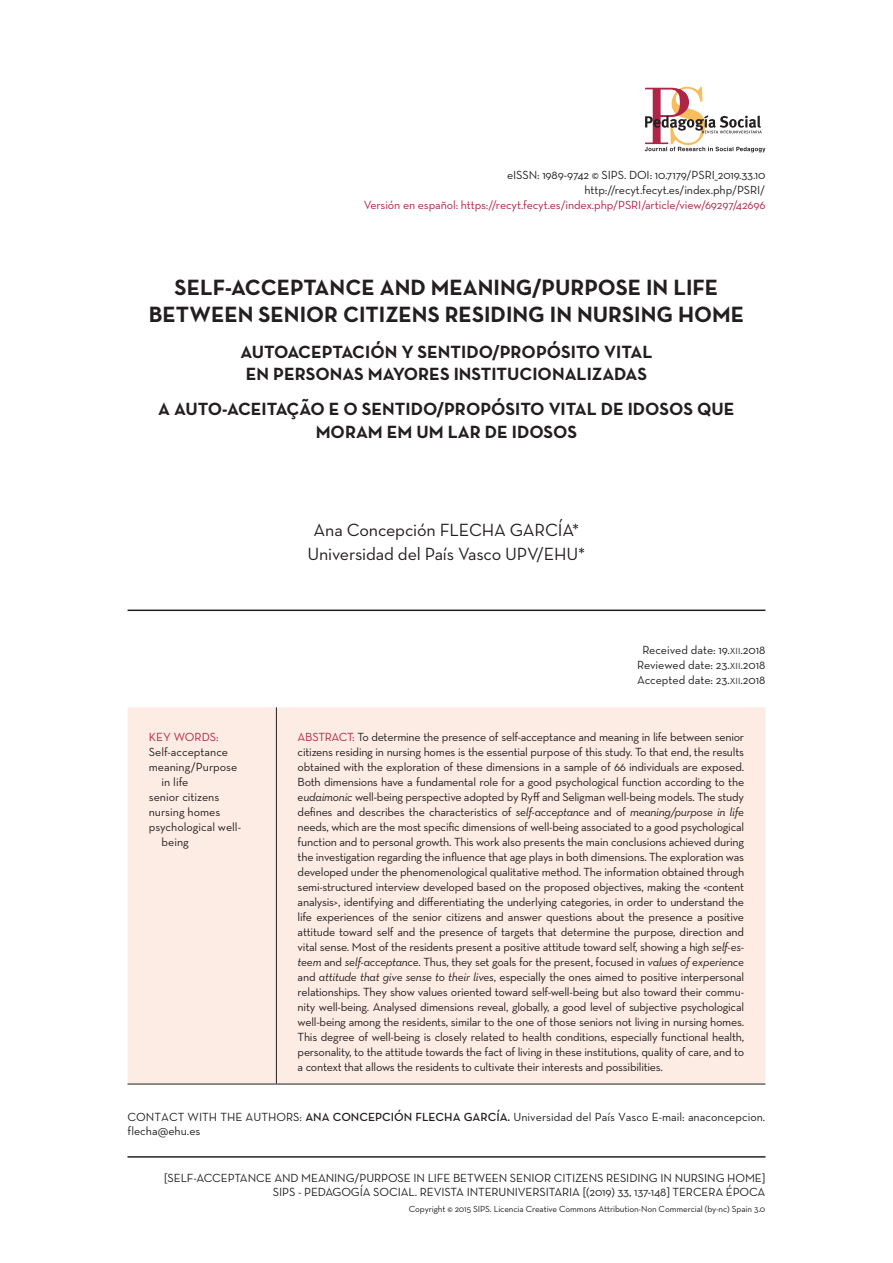
<style>
.page{position:relative;width:893px;height:1263px;background:#fff}
.page>*{position:absolute;margin:0;border:0;box-sizing:border-box;transform-origin:0 0}
._0Titulo1{font:700 22.5px/27px "Neutra Text";color:#231f20;text-align:center}
._0Titulo2{font:700 18px/22.5px "Neutra Text";color:#231f20}
._0Titulo3{font:700 18px/22.5px "Neutra Text";color:#231f20;text-align:center}
.Universidad{font:18px "Neutra Text";letter-spacing:-.01em;color:#231f20}
.Autor{font:18px "Neutra Text";letter-spacing:-.01em;color:#231f20}
.Abstract{font:12px/15px "Neutra Text";letter-spacing:-.01em;color:#231f20;text-align:right}
.Contactar{font:12px/14.4px "Neutra Text";color:#231f20}
.PalabrasClave{font:12px "Neutra Text";letter-spacing:-.01em;color:#af2547}
.PalabrasClaveSF{font:12px/15px "Neutra Text";color:#231f20}
.Fecha1-2{font:12px "Neutra Text";color:#231f20}
.Fecha3{font:12px "Neutra Text";letter-spacing:-.005em;color:#231f20}
.t1{font:9px "Neutra Text";letter-spacing:-.01em;color:#231f20}
.s1{font-family:"Neutra Text Book Alt";font-size:9px}
.s2{color:#af2547}
.s3{font-style:italic}
.s4{font-weight:600}
</style>
<div class="page">
<hr style="left:128px;top:1156px;width:637px;height:1px;background:#231f20">
<svg style="left:645px;top:87px;width:120px;height:65px"></svg>
<hr style="left:128px;top:609px;width:637px;height:2px;background:#231f20">
<div style="left:128px;top:707px;width:637px;height:377px;background:#fdece4"></div>
<hr style="left:276px;top:707px;width:1px;height:377px;background:#231f20">
<hr style="left:128px;top:1084px;width:148px;height:1px;background:#231f20">
<hr style="left:276px;top:1084px;width:489px;height:1px;background:#231f20">
<p class="Abstract" style="left:507px;top:167px;width:260px">eISSN: 1989-9742 © SIPS. DOI: 10.7179/PSRI_2019.33.10</p>
<p class="Abstract" style="left:585px;top:182px;width:182px">http://recyt.fecyt.es/index.php/PSRI/</p>
<p class="PalabrasClave" style="left:364px;top:198px;width:403px">Versión en español: https://recyt.fecyt.es/index.php/PSRI/article/view/69297/42696</p>
<p class="_0Titulo1" style="left:149px;top:274px;width:597px">SELF-ACCEPTANCE AND MEANING/PURPOSE IN LIFE<br>BETWEEN SENIOR CITIZENS RESIDING IN NURSING HOME</p>
<p class="_0Titulo2" style="left:241px;top:340px;width:413px">AUTOACEPTACIÓN Y SENTIDO/PROPÓSITO VITAL<br>EN PERSONAS MAYORES INSTITUCIONALIZADAS</p>
<p class="_0Titulo3" style="left:158px;top:398px;width:578px">A AUTO-ACEITAÇÃO E O SENTIDO/PROPÓSITO VITAL DE IDOSOS QUE<br>MORAM EM UM LAR DE IDOSOS</p>
<p class="PalabrasClave" style="left:149px;top:730px;width:71px">KEY WORDS:</p>
<p class="PalabrasClaveSF" style="left:149px;top:744px;width:81px">Self-acceptance</p>
<p class="PalabrasClaveSF" style="left:162px;top:759px;width:77px;text-indent:-13px">meaning/Purpose in life</p>
<p class="PalabrasClaveSF" style="left:149px;top:789px;width:72px">senior citizens</p>
<p class="PalabrasClaveSF" style="left:149px;top:804px;width:73px">nursing homes</p>
<p class="PalabrasClaveSF" style="left:162px;top:819px;width:81px;text-indent:-13px">psychological well&shy;being</p>
<p class="Autor" style="left:314px;top:519px;width:267px">Ana Concepción FLECHA GARCÍA*</p>
<p class="Universidad" style="left:308px;top:543px;width:279px">Universidad del País Vasco UPV/EHU*</p>
<p class="Fecha1-2" style="left:642px;top:643px;width:124px">Received date: 19.<span class="s1">XII</span>.2018</p>
<p class="Fecha1-2" style="left:637px;top:658px;width:130px">Reviewed date: 23.<span class="s1">XII</span>.2018</p>
<p class="Fecha3" style="left:637px;top:673px;width:130px">Accepted date: 23.<span class="s1">XII</span>.2018</p>
<p class="Abstract" style="left:298px;top:729px;width:448px;text-align:justify"><span class="s2">ABSTRACT:</span> To determine the presence of self-acceptance and meaning in life between senior citizens residing in nursing homes is the essential purpose of this study. To that end, the results obtained with the exploration of these dimensions in a sample of 66 individuals are exposed.<br>Both dimensions have a fundamental role for a good psychological function according to the <span class="s3">eudaimonic</span> well-being perspective adopted by Ryff and Seligman well-being models. The study defines and describes the characteristics of <span class="s3">self-acceptance</span> and of <span class="s3">meaning/purpose in life </span>needs, which are the most specific dimensions of well-being associated to a good psychological function and to personal growth. This work also presents the main conclusions achieved during the investigation regarding the influence that age plays in both dimensions. The exploration was developed under the phenomenological qualitative method. The information obtained through semi-structured interview developed based on the proposed objectives, making the &lt;content analysis&gt;, identifying and differentiating the underlying categories, in order to understand the life experiences of the senior citizens and answer questions about the presence a positive attitude toward self and the presence of targets that determine the purpose, direction and vital sense. Most of the residents present a positive attitude toward self, showing a high <span class="s3">self-es&shy;teem</span> and <span class="s3">self-acceptance</span>. Thus, they set goals for the present, focused in <span class="s3">values of experience </span>and <span class="s3">attitude that give sense to their lives</span>, especially the ones aimed to positive interpersonal relationships. They show values oriented toward self-well-being but also toward their commu&shy;nity well-being. Analysed dimensions reveal, globally, a good level of subjective psychological well-being among the residents, similar to the one of those seniors not living in nursing homes.<br>This degree of well-being is closely related to health conditions, especially functional health, personality, to the attitude towards the fact of living in these institutions, quality of care, and to a context that allows the residents to cultivate their interests and possibilities.</p>
<p class="Contactar" style="left:128px;top:1109px;width:639px">CONTACT WITH THE AUTHORS: <span class="s4">ANA CONCEPCIÓN FLECHA GARCÍA.</span> Universidad del País Vasco E-mail: anaconcepcion. flecha@ehu.es</p>
<p class="Abstract" style="left:164px;top:1170px;width:603px;line-height:14.4px">[SELF-ACCEPTANCE AND MEANING/PURPOSE IN LIFE BETWEEN SENIOR CITIZENS RESIDING IN NURSING HOME]<br>SIPS - PEDAGOGÍA SOCIAL. REVISTA INTERUNIVERSITARIA [(2019) 33, 137-148] TERCERA ÉPOCA</p>
<p class="t1" style="left:409px;top:1203px;width:358px">Copyright © 2015 SIPS. Licencia Creative Commons Attribution-Non Commercial (by-nc) Spain 3.0</p>
</div>
